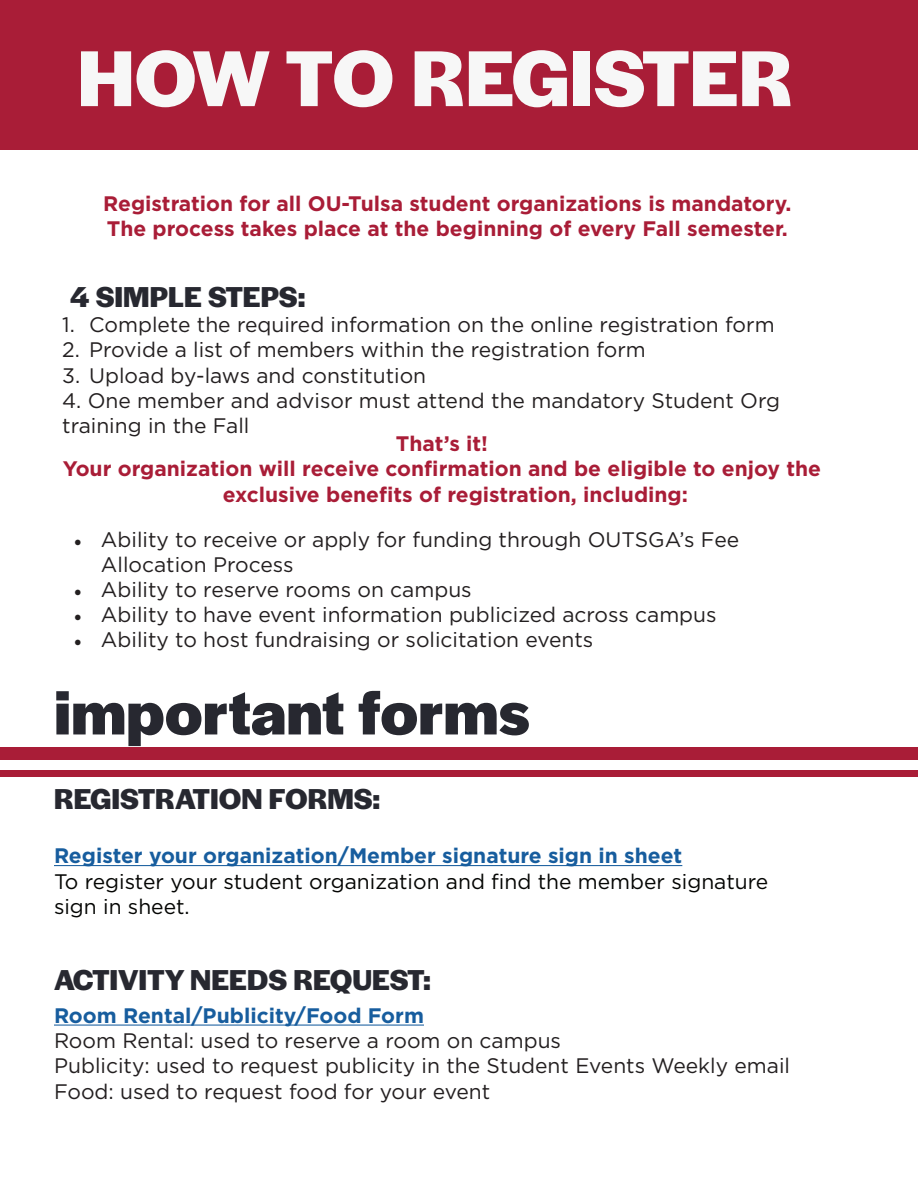
<style>
.page{position:relative;width:918px;height:1188px;background:#fff}
.page>*{position:absolute;margin:0;border:0;box-sizing:border-box;transform-origin:0 0}
.t1{font:700 82.5px "Halyard Display";letter-spacing:-.005em;color:#f7f7f7}
.t2{font:700 65.25px "Halyard Display";color:#272830}
.t3{font:700 30px "Halyard Display";letter-spacing:-.005em;color:#272830}
.t4{font:21px/25.2px "Gotham";color:#231f20}
.t5{font:700 21px/25.2px "Gotham";color:#a91d37}
.t6{font:700 21px "Gotham";color:#175d9e}
.t7{font:21px/25.2px "Gotham";color:#040503}
.s1{font-family:"Minion Pro"}
</style>
<div class="page">
<div style="left:0;top:0;width:918px;height:149px;background:#a91d37"></div>
<hr style="left:54px;top:1025px;width:370px;height:1px;background:#175d9e">
<div style="left:0;top:747px;width:918px;height:13px;background:#a91d37"></div>
<div style="left:0;top:770px;width:918px;height:7px;background:#a91d37"></div>
<hr style="left:54px;top:865px;width:628px;height:1px;background:#175d9e">
<p class="t1" style="left:78px;top:19px;width:717px">HOW TO REGISTER</p>
<p class="t5" style="left:103px;top:191px;width:690px">Registration for all OU-Tulsa student organizations is mandatory.</p>
<p class="t5" style="left:107px;top:216px;width:683px">The process takes place at the beginning of every Fall semester.</p>
<p class="t3" style="left:70px;top:275px;width:237px">4 SIMPLE STEPS:</p>
<p class="t4" style="left:62px;top:312px;width:714px">1. Complete the required information on the online registration form</p>
<p class="t4" style="left:62px;top:337px;width:585px">2. Provide a list of members within the registration form</p>
<p class="t4" style="left:62px;top:362px;width:365px">3. Upload by-laws and constitution</p>
<p class="t4" style="left:62px;top:387px;width:719px">4. One member and advisor must attend the mandatory Student Org</p>
<p class="t4" style="left:62px;top:413px;width:189px">training in the Fall</p>
<p class="t5" style="left:396px;top:431px;width:94px">That’s it!</p>
<p class="t5" style="left:223px;top:456px;width:600px;text-indent:-160px">Your organization will receive confirmation and be eligible to enjoy the exclusive benefits of registration, including:</p>
<p class="t4" style="left:101px;top:526px;width:640px;text-indent:-27px"><span class="s1">•</span> Ability to receive or apply for funding through OUTSGA’s Fee<br>Allocation Process</p>
<p class="t4" style="left:74px;top:577px;width:399px"><span class="s1">•</span> Ability to reserve rooms on campus</p>
<p class="t4" style="left:74px;top:602px;width:644px"><span class="s1">•</span> Ability to have event information publicized across campus</p>
<p class="t4" style="left:74px;top:627px;width:521px"><span class="s1">•</span> Ability to host fundraising or solicitation events</p>
<p class="t2" style="left:54px;top:666px;width:477px">important forms</p>
<p class="t3" style="left:54px;top:777px;width:328px">REGISTRATION FORMS:</p>
<p class="t6" style="left:54px;top:842px;width:630px">Register your organization/Member signature sign in sheet</p>
<p class="t7" style="left:54px;top:868px;width:716px">To register your student organization and find the member signature sign in sheet.</p>
<p class="t3" style="left:54px;top:959px;width:378px">ACTIVITY NEEDS REQUEST:</p>
<p class="t6" style="left:54px;top:1002px;width:371px">Room Rental/Publicity/Food Form</p>
<p class="t4" style="left:54px;top:1028px;width:509px">Room Rental: used to reserve a room on campus</p>
<p class="t4" style="left:54px;top:1053px;width:738px">Publicity: used to request publicity in the Student Events Weekly email</p>
<p class="t4" style="left:54px;top:1078px;width:438px">Food: used to request food for your event</p>
</div>
